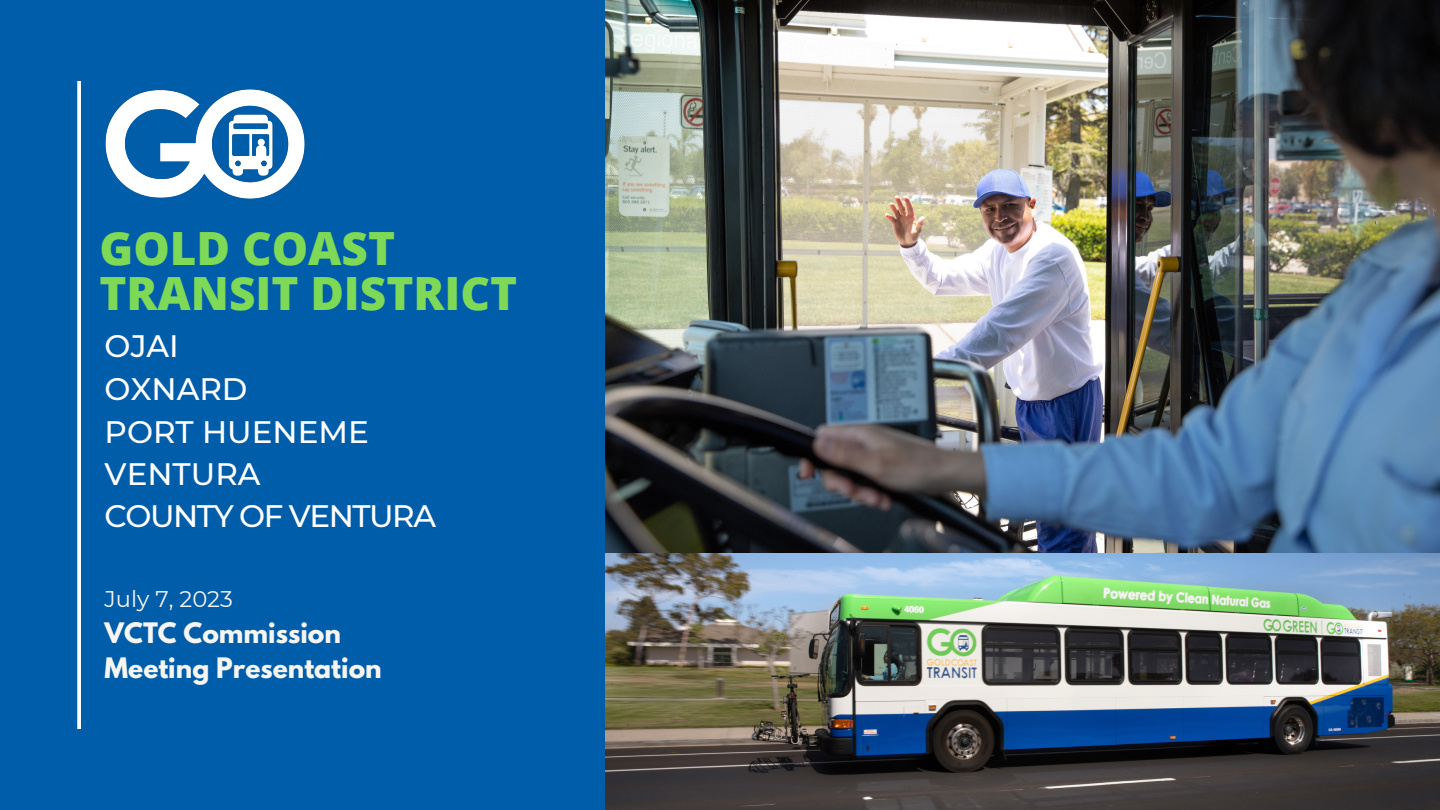
<style>
.page{position:relative;width:1440px;height:810px;background:#005daa}
.page>*{position:absolute;margin:0;border:0;box-sizing:border-box;transform-origin:0 0}
.t1{font:800 45.9px/45px "Open Sans";color:#7ed957}
.t2{font:500 31px "Montserrat";color:#fff}
.t3{font:500 31px "Montserrat";letter-spacing:-.045em;color:#fff}
.t4{font:700 25px "League Spartan";color:#f6f5f1}
.t5{font:22.6px "Montserrat";color:#f6f5f1}
</style>
<div class="page">
<img style="left:606px;top:0;width:834px;height:810px">
<svg style="left:77px;top:81px;width:4px;height:648px;background:#eff4f9"></svg>
<img style="left:105px;top:89px;width:200px;height:110px">
<p class="t1" style="left:99px;top:224px;width:419px">GOLD COAST<br>TRANSIT DISTRICT</p>
<p class="t2" style="left:105px;top:327px;width:76px">OJAI</p>
<p class="t2" style="left:105px;top:370px;width:144px">OXNARD</p>
<p class="t2" style="left:105px;top:413px;width:266px">PORT HUENEME</p>
<p class="t2" style="left:105px;top:455px;width:157px">VENTURA</p>
<p class="t3" style="left:105px;top:497px;width:333px">COUNTY OF VENTURA</p>
<p class="t5" style="left:105px;top:585px;width:130px">July 7, 2023</p>
<p class="t4" style="left:105px;top:621px;width:238px">VCTC Commission</p>
<p class="t4" style="left:105px;top:655px;width:279px">Meeting Presentation</p>
</div>
